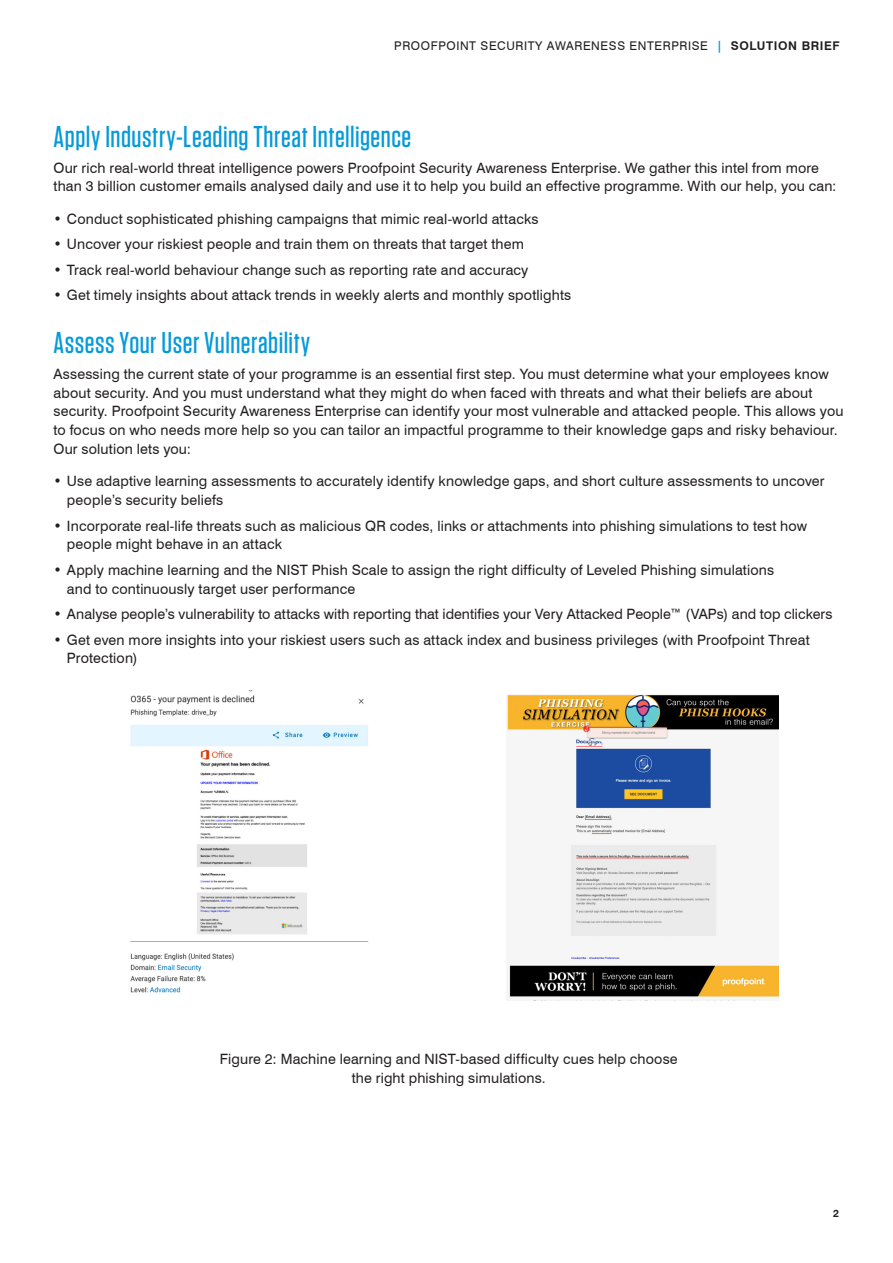
<style>
.page{position:relative;width:893px;height:1263px;background:#fff}
.page>*{position:absolute;margin:0;border:0;box-sizing:border-box;transform-origin:0 0}
.t1{font:500 30px "Tungsten";letter-spacing:.015em;color:#069ad9}
.t2{font:14.25px/18.8px "Swiss 721 BT";letter-spacing:.01em;color:#231f20}
.t3{font:12px "Swiss 721 BT";letter-spacing:.05em;color:#231f20}
.t4{font:700 10.5px "Swiss 721 BT";color:#231f20}
.s1{font-weight:700;color:#069ad9}
.s2{font-weight:700}
</style>
<div class="page">
<img style="left:130px;top:690px;width:239px;height:303px">
<img style="left:507px;top:695px;width:271px;height:305px">
<p class="t3" style="left:394px;top:38px;width:447px">PROOFPOINT SECURITY AWARENESS ENTERPRISE <span class="s1">|</span> <span class="s2">SOLUTION BRIEF</span></p>
<h1 class="t1" style="left:53px;top:121px;width:359px">Apply Industry-Leading Threat Intelligence</h1>
<p class="t2" style="left:53px;top:158px;width:784px">Our rich real-world threat intelligence powers Proofpoint Security Awareness Enterprise. We gather this intel from more than 3 billion customer emails analysed daily and use it to help you build an effective programme. With our help, you can:</p>
<p class="t2" style="left:53px;top:209px;width:486px">• Conduct sophisticated phishing campaigns that mimic real-world attacks</p>
<p class="t2" style="left:53px;top:235px;width:472px">• Uncover your riskiest people and train them on threats that target them</p>
<p class="t2" style="left:53px;top:260px;width:476px">• Track real-world behaviour change such as reporting rate and accuracy</p>
<p class="t2" style="left:53px;top:286px;width:519px">• Get timely insights about attack trends in weekly alerts and monthly spotlights</p>
<h1 class="t1" style="left:53px;top:327px;width:258px">Assess Your User Vulnerability</h1>
<p class="t2" style="left:53px;top:364px;width:792px">Assessing the current state of your programme is an essential first step. You must determine what your employees know about security. And you must understand what they might do when faced with threats and what their beliefs are about security. Proofpoint Security Awareness Enterprise can identify your most vulnerable and attacked people. This allows you to focus on who needs more help so you can tailor an impactful programme to their knowledge gaps and risky behaviour.<br>Our solution lets you:</p>
<p class="t2" style="left:67px;top:472px;width:759px;text-indent:-13px">• Use adaptive learning assessments to accurately identify knowledge gaps, and short culture assessments to uncover people’s security beliefs</p>
<p class="t2" style="left:67px;top:516px;width:742px;text-indent:-13px">• Incorporate real-life threats such as malicious QR codes, links or attachments into phishing simulations to test how people might behave in an attack</p>
<p class="t2" style="left:67px;top:560px;width:709px;text-indent:-13px">• Apply machine learning and the NIST Phish Scale to assign the right difficulty of Leveled Phishing simulations and to continuously target user performance</p>
<p class="t2" style="left:53px;top:604px;width:780px">• Analyse people’s vulnerability to attacks with reporting that identifies your Very Attacked People™ (VAPs) and top clickers</p>
<p class="t2" style="left:67px;top:630px;width:744px;text-indent:-13px">• Get even more insights into your riskiest users such as attack index and business privileges (with Proofpoint Threat<br>Protection)</p>
<p class="t2" style="left:220px;top:1050px;width:459px;text-align:center">Figure 2: Machine learning and NIST-based difficulty cues help choose the right phishing simulations.</p>
<p class="t4" style="left:833px;top:1207px;width:7px">2</p>
</div>
